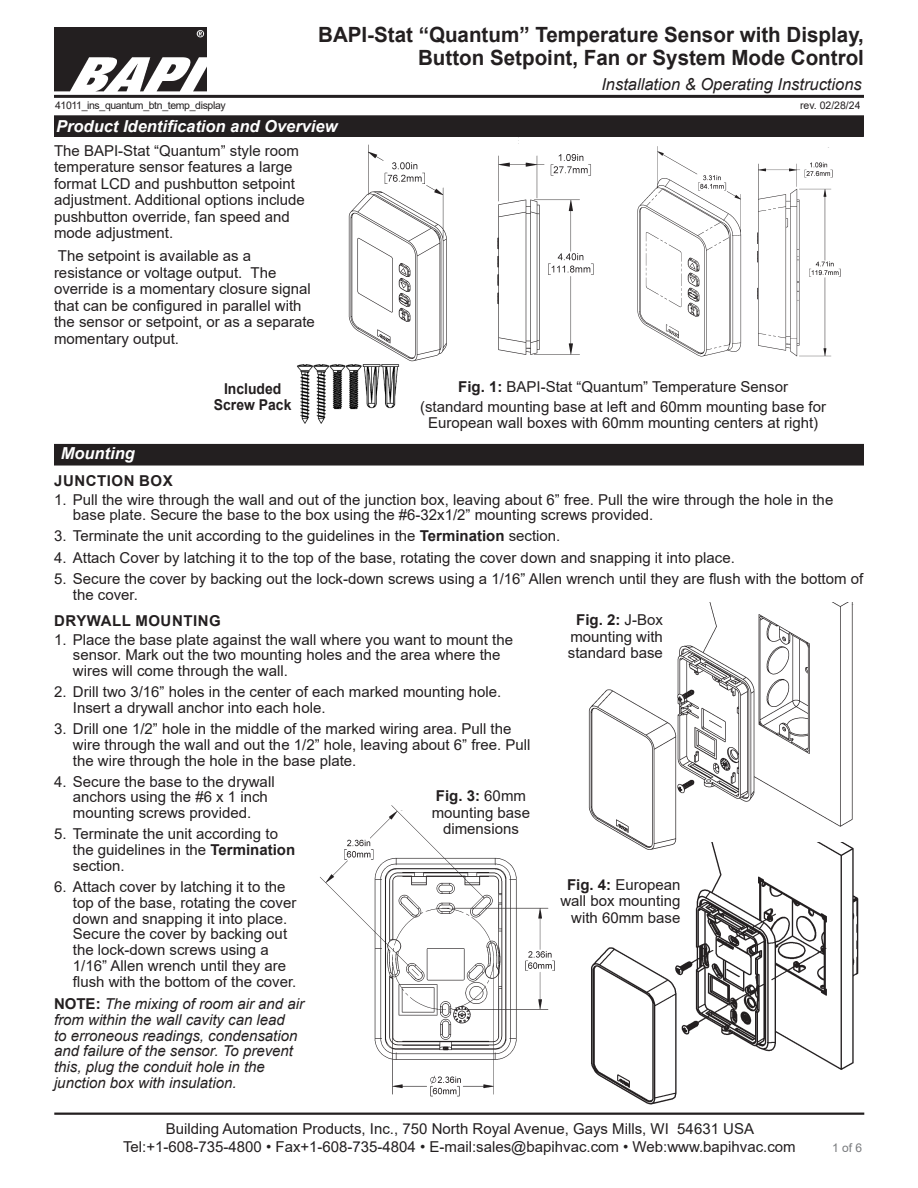
<style>
.page{position:relative;width:918px;height:1188px;background:#fff}
.page>*{position:absolute;margin:0;border:0;box-sizing:border-box;transform-origin:0 0}
.t1{font:700 21px/22.5px "Arial";color:#231f20;text-align:right}
.Datasheet_Section_Title{font:italic 700 16.5px "Arial";color:#fff}
.t2{font:italic 16.5px "Arial";color:#231f20}
.t3{font:15px/16.5px "Arial";color:#231f20}
.t4{font:italic 15px/15.8px "Arial";color:#231f20}
.Pict_Title{font:700 15px "Arial";letter-spacing:.035em;color:#231f20}
.Pict_Title-2{font:700 15px/15.8px "Arial";color:#231f20;text-align:center;scale:.93 1}
.t5{font:12px "Arial";color:#787a7d}
.t6{font:10.5px "Arial";letter-spacing:-.035em;color:#231f20}
.s1{font-weight:700}
.s2{font-weight:700;font-style:normal}
</style>
<div class="page">
<hr style="left:54px;top:1113px;width:810px;height:2px;background:#231f20">
<img style="left:54px;top:27px;width:152px;height:64px">
<hr style="left:54px;top:95px;width:810px;height:3px;background:#231f20">
<div style="left:55px;top:116px;width:808px;height:20px;background:#231f20"></div>
<div style="left:54px;top:115px;width:810px;height:22px;border:2px solid #231f20"></div>
<div style="left:55px;top:445px;width:808px;height:20px;background:#231f20"></div>
<div style="left:54px;top:444px;width:810px;height:22px;border:2px solid #231f20"></div>
<img style="left:588px;top:602px;width:266px;height:240px">
<img style="left:574px;top:842px;width:290px;height:273px">
<img style="left:320px;top:805px;width:235px;height:292px">
<img style="left:297px;top:364px;width:103px;height:60px">
<img style="left:348px;top:137px;width:246px;height:225px">
<img style="left:637px;top:146px;width:204px;height:211px">
<div style="left:331px;top:1098px;width:256px;height:12px;background:#fff"></div>
<h1 class="t1" style="left:318px;top:24px;width:547px">BAPI-Stat “Quantum” Temperature Sensor with Display,<br>Button Setpoint, Fan or System Mode Control</h1>
<p class="t2" style="left:601px;top:73px;width:262px">Installation &amp; Operating Instructions</p>
<p class="t6" style="left:55px;top:98px;width:172px">41011_ins_quantum_btn_temp_display</p>
<p class="t6" style="left:800px;top:98px;width:62px">rev. 02/28/24</p>
<p class="Datasheet_Section_Title" style="left:56px;top:115px;width:283px">Product Identification and Overview</p>
<p class="t3" style="left:54px;top:142px;width:252px">The BAPI-Stat “Quantum” style room temperature sensor features a large format LCD and pushbutton setpoint adjustment. Additional options include pushbutton override, fan speed and mode adjustment.</p>
<p class="t3" style="left:54px;top:248px;width:262px">The setpoint is available as a resistance or voltage output. The override is a momentary closure signal that can be configured in parallel with the sensor or setpoint, or as a separate momentary output.</p>
<p class="Pict_Title-2" style="left:214px;top:381px;width:85px">Included<br>Screw Pack</p>
<p class="t3" style="left:458px;top:379px;width:331px"><span class="s1">Fig. 1:</span> BAPI-Stat “Quantum” Temperature Sensor</p>
<p class="t3" style="left:420px;top:398px;width:408px;text-align:center">(standard mounting base at left and 60mm mounting base for<br>European wall boxes with 60mm mounting centers at right)</p>
<p class="Datasheet_Section_Title" style="left:61px;top:442px;width:76px">Mounting</p>
<p class="Pict_Title" style="left:54px;top:470px;width:120px">JUNCTION BOX</p>
<p class="t3" style="left:73px;top:491px;width:762px;line-height:15.8px;text-indent:-19px">1. Pull the wire through the wall and out of the junction box, leaving about 6” free. Pull the wire through the hole in the base plate. Secure the base to the box using the #6-32x1/2” mounting screws provided.</p>
<p class="t3" style="left:54px;top:528px;width:508px">3. Terminate the unit according to the guidelines in the <span class="s1">Termination</span> section.</p>
<p class="t3" style="left:54px;top:549px;width:682px">4. Attach Cover by latching it to the top of the base, rotating the cover down and snapping it into place.</p>
<p class="t3" style="left:73px;top:571px;width:792px;line-height:15.8px;text-indent:-19px">5. Secure the cover by backing out the lock-down screws using a 1/16” Allen wrench until they are flush with the bottom of the cover.</p>
<p class="Pict_Title" style="left:54px;top:610px;width:168px">DRYWALL MOUNTING</p>
<p class="t3" style="left:73px;top:631px;width:442px;line-height:15.8px;text-indent:-19px">1. Place the base plate against the wall where you want to mount the sensor. Mark out the two mounting holes and the area where the wires will come through the wall.</p>
<p class="t3" style="left:73px;top:684px;width:430px;line-height:15.8px;text-indent:-19px">2. Drill two 3/16” holes in the center of each marked mounting hole.<br>Insert a drywall anchor into each hole.</p>
<p class="t3" style="left:73px;top:721px;width:459px;line-height:15.8px;text-indent:-19px">3. Drill one 1/2” hole in the middle of the marked wiring area. Pull the wire through the wall and out the 1/2” hole, leaving about 6” free. Pull the wire through the hole in the base plate.</p>
<p class="t3" style="left:73px;top:773px;width:203px;line-height:15.8px;text-indent:-19px">4. Secure the base to the drywall anchors using the #6 x 1 inch mounting screws provided.</p>
<p class="t3" style="left:73px;top:826px;width:224px;line-height:15.8px;text-indent:-19px">5. Terminate the unit according to the guidelines in the <span class="s1">Termination </span>section.</p>
<p class="t3" style="left:73px;top:879px;width:225px;line-height:15.8px;text-indent:-19px">6. Attach cover by latching it to the top of the base, rotating the cover down and snapping it into place.<br>Secure the cover by backing out the lock-down screws using a<br>1/16” Allen wrench until they are flush with the bottom of the cover.</p>
<p class="t4" style="left:54px;top:996px;width:252px"><span class="s2">NOTE:</span> The mixing of room air and air from within the wall cavity can lead<br>to erroneous readings, condensation and failure of the sensor. To prevent this, plug the conduit hole in the junction box with insulation.</p>
<p class="t3" style="left:568px;top:611px;width:97px;text-align:center"><span class="s1">Fig. 2:</span> J-Box mounting with standard base</p>
<p class="t3" style="left:432px;top:788px;width:100px;text-align:center"><span class="s1">Fig. 3:</span> 60mm mounting base dimensions</p>
<p class="t3" style="left:560px;top:876px;width:122px;text-align:right"><span class="s1">Fig. 4:</span> European wall box mounting with 60mm base</p>
<p class="t3" style="left:123px;top:1119px;width:674px;line-height:18px;text-align:center">Building Automation Products, Inc., 750 North Royal Avenue, Gays Mills, WI 54631 USA<br>Tel:+1-608-735-4800 • Fax+1-608-735-4804 • E-mail:sales@bapihvac.com • Web:www.bapihvac.com</p>
<p class="t5" style="left:832px;top:1139px;width:32px">1 of 6</p>
</div>
